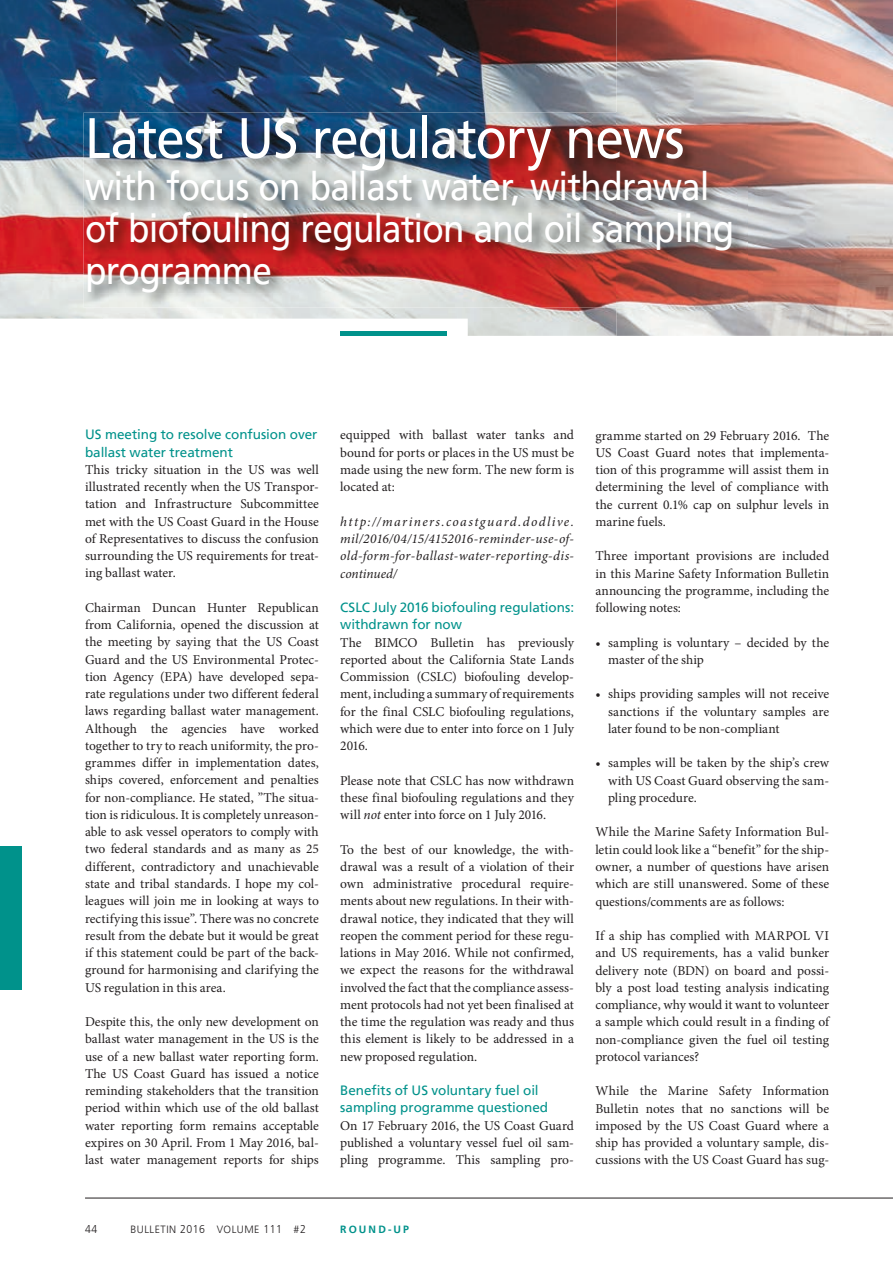
<style>
.page{position:relative;width:893px;height:1263px;background:#fff}
.page>*{position:absolute;margin:0;border:0;box-sizing:border-box;transform-origin:0 0}
.t1{font:57px "Frutiger";letter-spacing:-.025em;color:#fff;scale:.9 1}
.t2{font:39px/42px "Frutiger";letter-spacing:-.025em;color:#fff;scale:.9 1}
.t3{font:13.5px/17.2px "Minion Pro";color:#231f20;text-align:justify}
.t4{font:13.5px/17.2px "Frutiger";letter-spacing:-.005em;color:#00928b}
.t5{font:italic 13.5px/17.2px "Minion Pro";letter-spacing:.03em;color:#231f20;text-align:justify}
.t6{font:300 11.4px "Frutiger";color:#231f20;scale:.93 1}
.t7{font:300 10.5px "Frutiger";letter-spacing:.05em;color:#231f20}
.t8{font:700 10.5px "Frutiger";letter-spacing:.2em;color:#00928b}
.s1{font-style:italic}
.s2{font-size:11.4px}
</style>
<div class="page">
<hr style="left:85px;top:1198px;width:808px;height:1px;background:#231f20">
<img style="left:0;top:0;width:617px;height:143px">
<img style="left:0;top:143px;width:102px;height:176px">
<img style="left:102px;top:308px;width:515px;height:28px">
<img style="left:617px;top:0;width:276px;height:336px">
<hr style="left:340px;top:332px;width:106px;height:4px;background:#00928b">
<div style="left:0;top:846px;width:21px;height:143px;background:#00928b"></div>
<img style="left:83px;top:113px;width:664px;height:195px">
<h1 class="t1" style="left:85px;top:105px;width:668px">Latest US regulatory news</h1>
<h2 class="t2" style="left:85px;top:166px;width:723px">with focus on ballast water, withdrawal of biofouling regulation and oil sampling programme</h2>
<p class="t4" style="left:85px;top:426px;width:234px">US meeting to resolve confusion over ballast water treatment</p>
<p class="t3" style="left:85px;top:461px;width:235px">This tricky situation in the US was well illustrated recently when the US Transpor&shy;tation and Infrastructure Subcommittee met with the US Coast Guard in the House of Representatives to discuss the confusion surrounding the US requirements for treat&shy;ing ballast water.</p>
<p class="t3" style="left:85px;top:599px;width:235px">Chairman Duncan Hunter Republican from California, opened the discussion at the meeting by saying that the US Coast Guard and the US Environmental Protec&shy;tion Agency (EPA) have developed sepa&shy;rate regulations under two different federal laws regarding ballast water management.<br>Although the agencies have worked together to try to reach uniformity, the pro&shy;grammes differ in implementation dates, ships covered, enforcement and penalties for non-compliance. He stated, ”The situa&shy;tion is ridiculous. It is completely unreason&shy;able to ask vessel operators to comply with two federal standards and as many as 25 different, contradictory and unachievable state and tribal standards. I hope my col&shy;leagues will join me in looking at ways to rectifying this issue”. There was no concrete result from the debate but it would be great if this statement could be part of the back&shy;ground for harmonising and clarifying the US regulation in this area.</p>
<p class="t3" style="left:85px;top:1013px;width:235px">Despite this, the only new development on ballast water management in the US is the use of a new ballast water reporting form.<br>The US Coast Guard has issued a notice reminding stakeholders that the transition period within which use of the old ballast water reporting form remains acceptable expires on 30 April. From 1 May 2016, bal&shy;last water management reports for ships</p>
<p class="t3" style="left:340px;top:427px;width:235px">equipped with ballast water tanks and bound for ports or places in the US must be made using the new form. The new form is located at:</p>
<p class="t5" style="left:340px;top:513px;width:235px">http://mariners.coastguard.dodlive. mil/2016/04/15/4152016-reminder-use-of&shy;old-form-for-ballast-water-reporting-dis&shy;continued/</p>
<p class="t4" style="left:340px;top:599px;width:235px">CSLC July 2016 biofouling regulations: withdrawn for now</p>
<p class="t3" style="left:340px;top:634px;width:235px">The BIMCO Bulletin has previously reported about the California State Lands Commission (CSLC) biofouling develop&shy;ment, including a summary of requirements for the final CSLC biofouling regulations, which were due to enter into force on 1 July 2016.</p>
<p class="t3" style="left:340px;top:772px;width:235px">Please note that CSLC has now withdrawn these final biofouling regulations and they will <span class="s1">not</span> enter into force on 1 July 2016.</p>
<p class="t3" style="left:340px;top:841px;width:235px">To the best of our knowledge, the with&shy;drawal was a result of a violation of their own administrative procedural require&shy;ments about new regulations. In their with&shy;drawal notice, they indicated that they will reopen the comment period for these regu&shy;lations in May 2016. While not confirmed, we expect the reasons for the withdrawal involved the fact that the compliance assess&shy;ment protocols had not yet been finalised at the time the regulation was ready and thus this element is likely to be addressed in a new proposed regulation.</p>
<p class="t4" style="left:340px;top:1082px;width:210px">Benefits of US voluntary fuel oil sampling programme questioned</p>
<p class="t3" style="left:340px;top:1117px;width:235px">On 17 February 2016, the US Coast Guard published a voluntary vessel fuel oil sam&shy;pling programme. This sampling pro-</p>
<p class="t3" style="left:595px;top:427px;width:235px">gramme started on 29 February 2016. The US Coast Guard notes that implementa&shy;tion of this programme will assist them in determining the level of compliance with the current 0.1% cap on sulphur levels in marine fuels.</p>
<p class="t3" style="left:595px;top:547px;width:235px">Three important provisions are included in this Marine Safety Information Bulletin announcing the programme, including the following notes:</p>
<p class="t3" style="left:608px;top:634px;width:223px;text-indent:-13px">• sampling is voluntary – decided by the master of the ship</p>
<p class="t3" style="left:608px;top:685px;width:223px;text-indent:-13px">• ships providing samples will not receive sanctions if the voluntary samples are later found to be non-compliant</p>
<p class="t3" style="left:608px;top:754px;width:223px;text-indent:-13px">• samples will be taken by the ship’s crew with US Coast Guard observing the sam&shy;pling procedure.</p>
<p class="t3" style="left:595px;top:824px;width:235px">While the Marine Safety Information Bul&shy;letin could look like a “benefit” for the ship&shy;owner, a number of questions have arisen which are still unanswered. Some of these questions/comments are as follows:</p>
<p class="t3" style="left:595px;top:927px;width:235px">If a ship has complied with MARPOL VI and US requirements, has a valid bunker delivery note (BDN) on board and possi&shy;bly a post load testing analysis indicating compliance, why would it want to volunteer a sample which could result in a finding of non-compliance given the fuel oil testing protocol variances?</p>
<p class="t3" style="left:595px;top:1082px;width:235px">While the Marine Safety Information Bulletin notes that no sanctions will be imposed by the US Coast Guard where a ship has provided a voluntary sample, dis&shy;cussions with the US Coast Guard has sug-</p>
<p class="t6" style="left:85px;top:1222px;width:15px">44</p>
<p class="t7" style="left:131px;top:1223px;width:177px">BULLETIN <span class="s2">2016</span> VOLUME <span class="s2">111</span> #<span class="s2">2</span></p>
<p class="t8" style="left:340px;top:1223px;width:70px">ROUND-UP</p>
</div>
